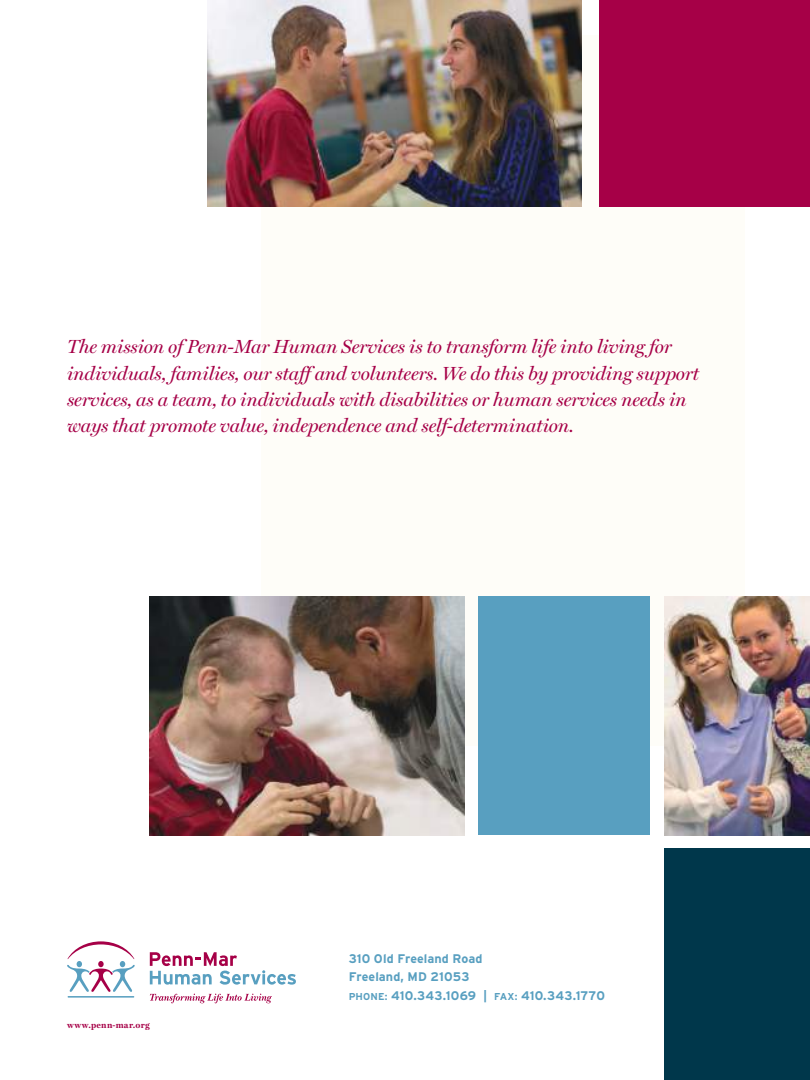
<style>
.page{position:relative;width:810px;height:1080px;background:#fff}
.page>*{position:absolute;margin:0;border:0;box-sizing:border-box;transform-origin:0 0}
.t1{font:italic 19.12px/26.2px "Miller Display";letter-spacing:-.01em;color:#a60047}
.t2{font:700 12.5px/18.8px "Interstate";letter-spacing:.005em;color:#589fc0}
.t3{font:700 8.75px "Miller Text";letter-spacing:.035em;color:#a60047}
.s1{font-size:10px}
</style>
<div class="page">
<div style="left:261px;top:35px;width:483px;height:711px;background:#fefdf8"></div>
<div style="left:664px;top:848px;width:146px;height:232px;background:#00374b"></div>
<img style="left:664px;top:596px;width:146px;height:239px">
<div style="left:479px;top:597px;width:171px;height:238px;background:#589fc0"></div>
<img style="left:149px;top:596px;width:315px;height:239px">
<div style="left:599px;top:0;width:211px;height:207px;background:#a60047"></div>
<img style="left:207px;top:0;width:375px;height:207px">
<svg style="left:150px;top:952px;width:146px;height:33px"></svg>
<svg style="left:150px;top:994px;width:122px;height:9px"></svg>
<hr style="left:68px;top:996px;width:66px;height:2px;background:#589fc0">
<svg style="left:67px;top:941px;width:68px;height:51px"></svg>
<p class="t1" style="left:67px;top:334px;width:633px">The mission of Penn-Mar Human Services is to transform life into living for individuals, families, our staff and volunteers. We do this by providing support services, as a team, to individuals with disabilities or human services needs in ways that promote value, independence and self-determination.</p>
<p class="t3" style="left:67px;top:1020px;width:84px">www.penn-mar.org</p>
<p class="t2" style="left:349px;top:949px;width:258px">310 Old Freeland Road<br>Freeland, MD 21053<br><span class="s1">PHONE:</span> 410.343.1069 | <span class="s1">FAX:</span> 410.343.1770</p>
</div>
